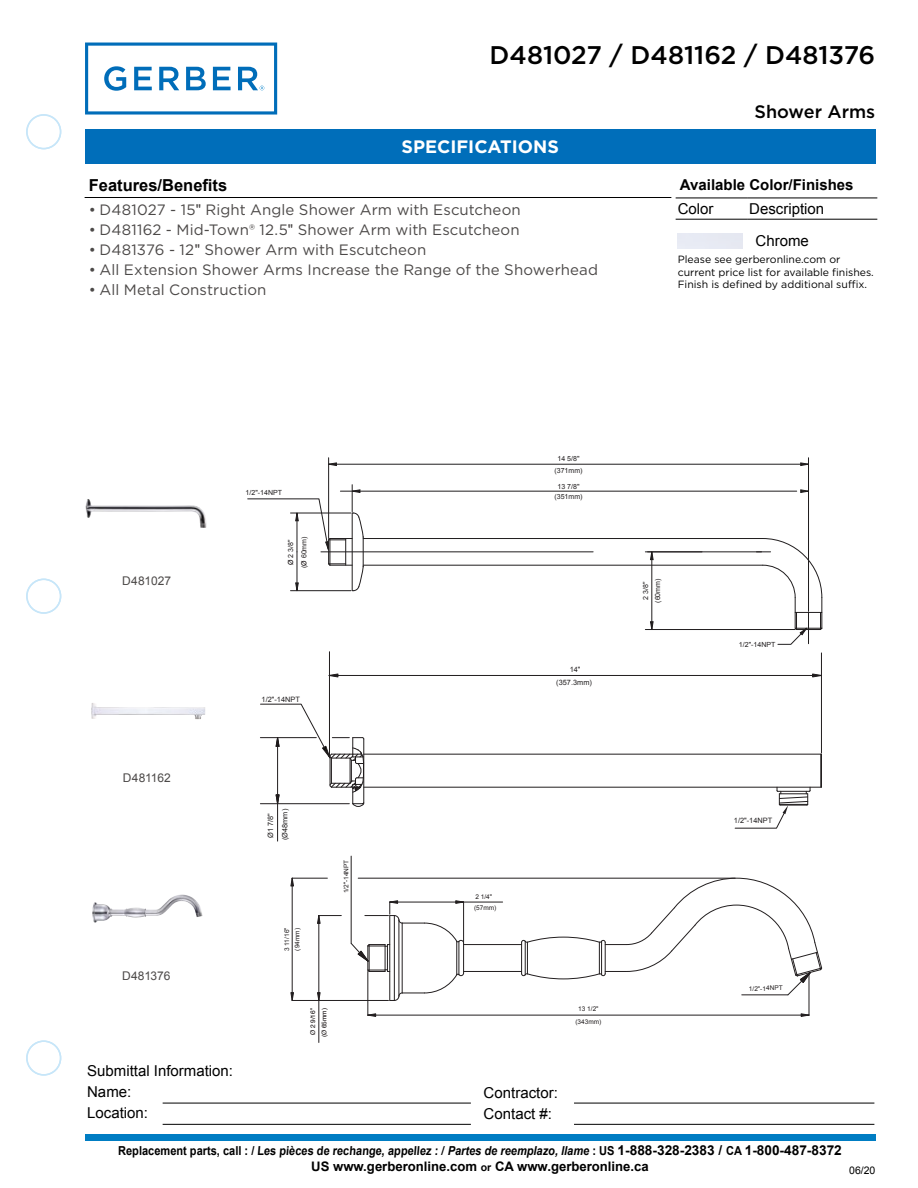
<style>
.page{position:relative;width:918px;height:1188px;background:#fff}
.page>*{position:absolute;margin:0;border:0;box-sizing:border-box;transform-origin:0 0}
.t1{font:500 25.5px "Gotham";letter-spacing:-.005em;color:#000}
.t2{font:700 18px "Gotham";color:#fff}
.t3{font:500 18px "Gotham";color:#000}
.t4{font:700 16.5px "Arial";color:#000}
.t5{font:15px "Gotham";letter-spacing:.005em;color:#4c4948}
.t6{font:15px/21.3px "Arial";color:#000}
.t7{font:700 15px "Arial";color:#000}
.t8{font:700 13.2px "Arial";color:#000}
.t9{font:700 12.3px "Arial";color:#000;scale:.89 1}
.t10{font:12px "Arial";color:#4c4948}
.t11{font:10.5px/12.6px "Gotham";color:#000}
.t12{font:10.5px "Arial";color:#000}
.t13{font:7.35px/14.2px "Arial";color:#211e1f;text-align:center}
.t14{font:7.05px/11.4px "Arial";color:#211e1f;text-align:center}
.t15{font:7.05px "Arial";color:#221e1f}
.t16{font:6.45px/10.5px "Arial";color:#221e1f}
.t17{font:6.45px/11.4px "Helvetica";color:#070102}
.s1{font-family:"Arial"}
.s2{color:#070102}
.s3{font-style:italic}
.s4{font-size:13.65px}
.s5{font-size:10.5px}
</style>
<div class="page">
<div style="left:26px;top:114px;width:35px;height:35px;border:2px solid #c7e6f9;border-radius:50%"></div>
<div style="left:26px;top:1040px;width:35px;height:36px;border:2px solid #c7e6f9;border-radius:50%"></div>
<div style="left:26px;top:579px;width:35px;height:35px;border:2px solid #c7e6f9;border-radius:50%"></div>
<div style="left:85px;top:1135px;width:790px;height:6px;background:#007dc3"></div>
<svg style="left:85px;top:43px;width:192px;height:72px"></svg>
<hr style="left:163px;top:1103px;width:308px;height:1px;background:#000">
<hr style="left:574px;top:1103px;width:300px;height:1px;background:#000">
<hr style="left:163px;top:1124px;width:308px;height:1px;background:#000">
<hr style="left:574px;top:1124px;width:300px;height:1px;background:#000">
<div style="left:85px;top:130px;width:790px;height:34px;background:#006eba"></div>
<hr style="left:676px;top:198px;width:71px;height:1px;background:#000">
<hr style="left:747px;top:198px;width:130px;height:1px;background:#000">
<hr style="left:676px;top:219px;width:71px;height:1px;background:#000">
<hr style="left:747px;top:219px;width:130px;height:1px;background:#000">
<hr style="left:85px;top:197px;width:586px;height:1px;background:#000">
<hr style="left:808px;top:458px;width:1px;height:153px;background:#201d1e">
<hr style="left:328px;top:458px;width:1px;height:81px;background:#201d1e">
<hr style="left:329px;top:464px;width:480px;height:1px;background:#201d1e">
<svg style="left:800px;top:463px;width:8px;height:3px"></svg>
<svg style="left:328px;top:463px;width:9px;height:3px"></svg>
<hr style="left:822px;top:598px;width:1px;height:30px;background:#201d1e">
<svg style="left:247px;top:485px;width:575px;height:160px"></svg>
<svg style="left:276px;top:738px;width:4px;height:9px"></svg>
<svg style="left:276px;top:794px;width:4px;height:9px"></svg>
<svg style="left:812px;top:674px;width:9px;height:3px"></svg>
<svg style="left:330px;top:674px;width:8px;height:3px"></svg>
<hr style="left:329px;top:675px;width:492px;height:1px;background:#211d1e">
<hr style="left:261px;top:704px;width:40px;height:1px;background:#211d1e">
<hr style="left:260px;top:737px;width:56px;height:1px;background:#211d1e">
<hr style="left:260px;top:803px;width:89px;height:1px;background:#211d1e">
<hr style="left:821px;top:653px;width:1px;height:100px;background:#211d1e">
<hr style="left:329px;top:652px;width:1px;height:105px;background:#211d1e">
<hr style="left:277px;top:738px;width:1px;height:103px;background:#211d1e">
<hr style="left:364px;top:754px;width:457px;height:1px;background:#211d1e">
<hr style="left:364px;top:787px;width:457px;height:1px;background:#211d1e">
<hr style="left:821px;top:754px;width:1px;height:33px;background:#211d1e">
<svg style="left:735px;top:787px;width:76px;height:42px"></svg>
<hr style="left:364px;top:739px;width:1px;height:63px;background:#211d1e">
<svg style="left:301px;top:704px;width:63px;height:103px"></svg>
<svg style="left:317px;top:992px;width:4px;height:8px"></svg>
<svg style="left:367px;top:1013px;width:9px;height:4px"></svg>
<svg style="left:801px;top:1013px;width:8px;height:4px"></svg>
<svg style="left:291px;top:878px;width:3px;height:8px"></svg>
<svg style="left:291px;top:992px;width:3px;height:9px"></svg>
<hr style="left:292px;top:878px;width:1px;height:122px;background:#221e1f">
<hr style="left:319px;top:916px;width:1px;height:126px;background:#221e1f">
<hr style="left:368px;top:971px;width:1px;height:44px;background:#221e1f">
<hr style="left:368px;top:1015px;width:441px;height:1px;background:#221e1f">
<hr style="left:292px;top:1000px;width:96px;height:1px;background:#221e1f">
<hr style="left:390px;top:902px;width:113px;height:1px;background:#221e1f">
<hr style="left:292px;top:878px;width:35px;height:1px;background:#221e1f">
<hr style="left:358px;top:878px;width:377px;height:1px;background:#221e1f">
<hr style="left:809px;top:974px;width:1px;height:41px;background:#221e1f">
<hr style="left:464px;top:971px;width:58px;height:1px;background:#221e1f">
<hr style="left:464px;top:944px;width:58px;height:1px;background:#221e1f">
<hr style="left:742px;top:995px;width:46px;height:1px;background:#221e1f">
<svg style="left:521px;top:878px;width:301px;height:117px"></svg>
<hr style="left:351px;top:856px;width:1px;height:87px;background:#221e1f">
<svg style="left:351px;top:900px;width:113px;height:101px"></svg>
<svg style="left:317px;top:915px;width:24px;height:9px"></svg>
<img style="left:92px;top:703px;width:113px;height:16px">
<img style="left:92px;top:895px;width:111px;height:28px">
<img style="left:85px;top:499px;width:122px;height:29px">
<h1 class="t1" style="left:489px;top:38px;width:387px">D481027 / D481162 / D481376</h1>
<p class="t3" style="left:754px;top:100px;width:122px">Shower Arms</p>
<p class="t2" style="left:402px;top:135px;width:159px">SPECIFICATIONS</p>
<p class="t4" style="left:89px;top:174px;width:140px">Features/Benefits</p>
<p class="t5" style="left:89px;top:200px;width:433px">• D481027 - 15<span class="s1">"</span> Right Angle Shower Arm with Escutcheon</p>
<p class="t5" style="left:89px;top:220px;width:432px">• D481162 - Mid-Town® 12.5<span class="s1">"</span> Shower Arm with Escutcheon</p>
<p class="t5" style="left:89px;top:240px;width:339px">• D481376 - 12<span class="s1">"</span> Shower Arm with Escutcheon</p>
<p class="t5" style="left:89px;top:260px;width:511px">• All Extension Shower Arms Increase the Range of the Showerhead</p>
<p class="t5" style="left:89px;top:280px;width:179px">• All Metal Construction</p>
<p class="t7" style="left:680px;top:174px;width:175px">Available Color/Finishes</p>
<p class="t6" style="left:678px;top:198px;width:37px">Color</p>
<p class="t6" style="left:749px;top:193px;width:77px;line-height:32px;text-align:center">Description<br>Chrome</p>
<p class="t11" style="left:678px;top:253px;width:198px">Please see gerberonline.com or current price list for available finishes.<br>Finish is defined by additional suffix.</p>
<p class="t10" style="left:122px;top:573px;width:51px">D481027</p>
<p class="t14" style="left:246px;top:487px;width:38px">1/2"-14NPT</p>
<p class="t15" style="left:299px;top:568px;width:33px;rotate:-90deg">(<span class="s2">Ø</span> 60mm)</p>
<p class="t15" style="left:286px;top:565px;width:27px;rotate:-90deg"><span class="s2">Ø</span> 2 3/8"</p>
<p class="t10" style="left:123px;top:770px;width:50px">D481162</p>
<p class="t10" style="left:122px;top:968px;width:50px">D481376</p>
<p class="t6" style="left:87px;top:1060px;width:147px">Submittal Information:<br>Name:</p>
<p class="t13" style="left:262px;top:692px;width:40px">1/2"-14NPT</p>
<p class="t13" style="left:264px;top:840px;width:33px;rotate:-90deg">Ø1 7/8" (Ø48mm)</p>
<p class="t16" style="left:282px;top:951px;width:25px;rotate:-90deg">3 11/16" (94mm)</p>
<p class="t16" style="left:341px;top:893px;width:35px;rotate:-90deg">1/2"-14NPT</p>
<p class="t17" style="left:307px;top:1037px;width:31px;rotate:-90deg">Ø 2 9/16" (Ø 65mm)</p>
<p class="t14" style="left:554px;top:453px;width:30px">14 5/8" (371mm)</p>
<p class="t14" style="left:554px;top:481px;width:30px;line-height:10.4px">13 7/8" (351mm)</p>
<p class="t13" style="left:556px;top:663px;width:37px;line-height:13.2px">14" (357.3mm)</p>
<p class="t16" style="left:475px;top:892px;width:18px">2 1/4"</p>
<p class="t16" style="left:474px;top:903px;width:24px">(57mm)</p>
<p class="t16" style="left:575px;top:1002px;width:27px;line-height:13.2px;text-align:center">13 1/2" (343mm)</p>
<p class="t6" style="left:484px;top:1082px;width:76px">Contractor:</p>
<p class="t6" style="left:87px;top:1102px;width:62px">Location:</p>
<p class="t6" style="left:484px;top:1103px;width:70px">Contact #:</p>
<p class="t14" style="left:640px;top:603px;width:26px;line-height:12px;rotate:-90deg">2 3/8" (60mm)</p>
<p class="t14" style="left:739px;top:639px;width:38px">1/2"-14NPT</p>
<p class="t13" style="left:734px;top:814px;width:40px">1/2"-14NPT</p>
<p class="t16" style="left:749px;top:983px;width:35px">1/2"-14NPT</p>
<p class="t9" style="left:118px;top:1143px;width:815px">Replacement parts, call : / Les pièces de rechange, appellez : / <span class="s3">Partes de reemplazo, llame</span> : US <span class="s4">1-888-328-2383 /</span> CA <span class="s4">1-800-487-8372</span></p>
<p class="t8" style="left:311px;top:1158px;width:339px">US www.gerberonline.com <span class="s5">or</span> CA www.gerberonline.ca</p>
<p class="t12" style="left:849px;top:1163px;width:28px">06/20</p>
</div>
